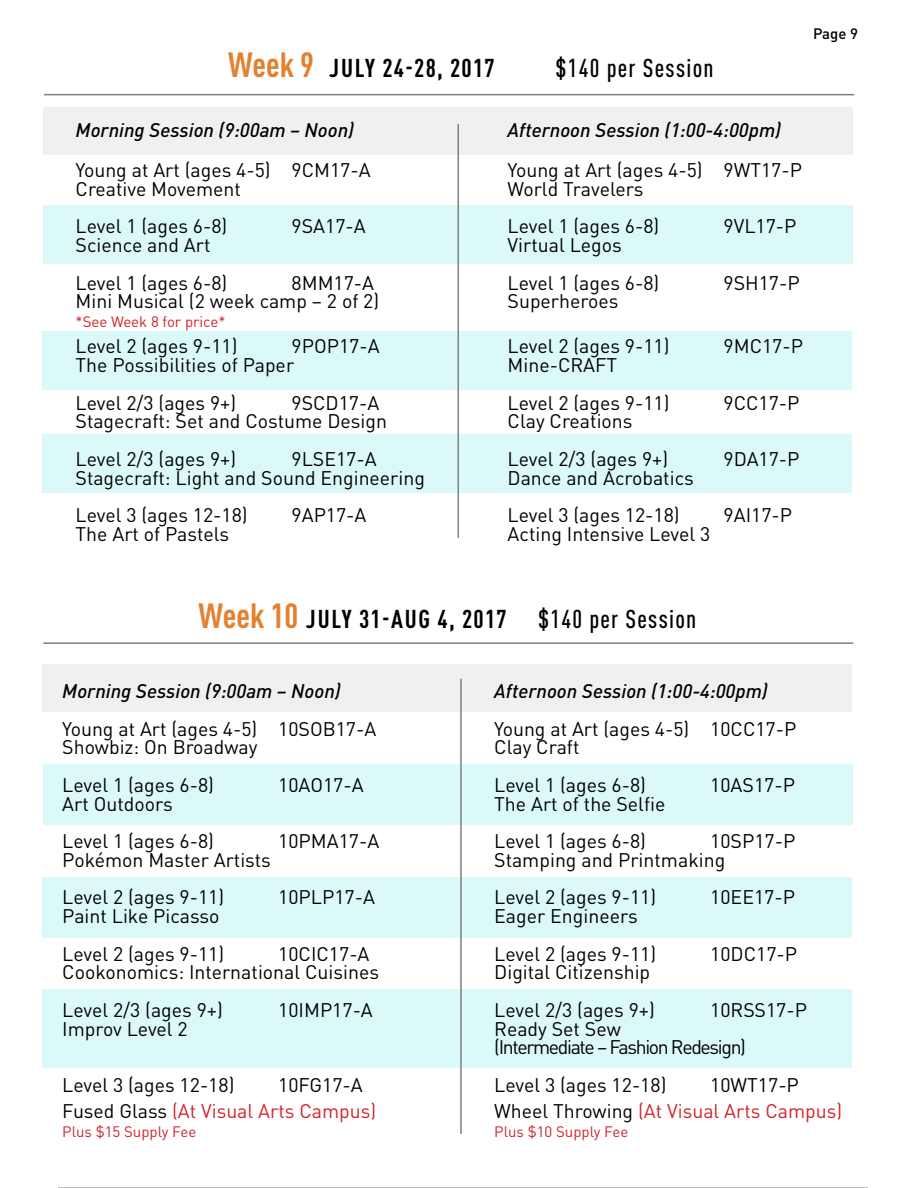
<style>
.page{position:relative;width:918px;height:1188px;background:#fff}
.page>*{position:absolute;margin:0;border:0;box-sizing:border-box;transform-origin:0 0}
.t1{font:700 condensed 25.5px "DIN Pro";letter-spacing:.05em;color:#000}
.t2{font:500 condensed 25.5px "DIN Pro";letter-spacing:.05em;color:#000}
.t3{font:19.5px "DIN Pro";color:#000}
.t4{font:italic 500 19.5px "DIN Pro";color:#000}
.t5{font:19.5px "DIN Pro";color:#d2232a}
.t6{font:19.5px/18.8px "DIN Pro";letter-spacing:-.07em;color:#000}
.t7{font:15px "DIN Pro";color:#d2232a}
.t8{font:500 15px "DIN Pro";color:#000}
.s1{font-size:34.5px;color:#e38131}
.s2{font-weight:500}
.s3{color:#000}
</style>
<div class="page">
<div style="left:43px;top:764px;width:810px;height:61px;background:#dcf9f9"></div>
<div style="left:42px;top:878px;width:810px;height:60px;background:#dcf9f9"></div>
<div style="left:43px;top:205px;width:810px;height:59px;background:#dcf9f9"></div>
<div style="left:42px;top:331px;width:810px;height:59px;background:#dcf9f9"></div>
<div style="left:42px;top:434px;width:810px;height:59px;background:#dcf9f9"></div>
<div style="left:42px;top:989px;width:810px;height:78px;background:#dcf9f9"></div>
<div style="left:43px;top:107px;width:810px;height:48px;background:#f0f0f0"></div>
<div style="left:42px;top:664px;width:810px;height:48px;background:#f0f0f0"></div>
<hr style="left:458px;top:124px;width:1px;height:414px;background:#808080">
<hr style="left:460px;top:679px;width:2px;height:455px;background:#808080">
<hr style="left:44px;top:94px;width:810px;height:1px;background:#808080">
<hr style="left:43px;top:642px;width:810px;height:2px;background:#808080">
<hr style="left:58px;top:1187px;width:810px;height:1px;background:#808080">
<h1 class="t1" style="left:228px;top:49px;width:268px"><span class="s1">Week 9</span> July 24-28, 2017</h1>
<h1 class="t2" style="left:555px;top:49px;width:160px">$140 per Session</h1>
<p class="t8" style="left:813px;top:21px;width:47px">Page 9</p>
<p class="t4" style="left:76px;top:115px;width:280px">Morning Session (9:00am – Noon)</p>
<p class="t4" style="left:508px;top:115px;width:275px">Afternoon Session (1:00-4:00pm)</p>
<p class="t3" style="left:76px;top:157px;width:297px">Young at Art (ages 4-5) 9CM17-A</p>
<p class="t3" style="left:508px;top:157px;width:296px">Young at Art (ages 4-5) 9WT17-P</p>
<p class="t3" style="left:76px;top:176px;width:167px">Creative Movement</p>
<p class="t3" style="left:508px;top:176px;width:137px">World Travelers</p>
<p class="t3" style="left:76px;top:213px;width:153px">Level 1 (ages 6-8)</p>
<p class="t3" style="left:292px;top:213px;width:76px">9SA17-A</p>
<p class="t3" style="left:508px;top:213px;width:153px">Level 1 (ages 6-8)</p>
<p class="t3" style="left:724px;top:213px;width:74px">9VL17-P</p>
<p class="t3" style="left:76px;top:232px;width:136px">Science and Art</p>
<p class="t3" style="left:508px;top:232px;width:116px">Virtual Legos</p>
<p class="t3" style="left:76px;top:269px;width:153px">Level 1 (ages 6-8)</p>
<p class="t3" style="left:292px;top:269px;width:84px">8MM17-A</p>
<p class="t3" style="left:508px;top:269px;width:153px">Level 1 (ages 6-8)</p>
<p class="t3" style="left:724px;top:269px;width:78px">9SH17-P</p>
<p class="t3" style="left:76px;top:288px;width:305px">Mini Musical (2 week camp – 2 of 2)</p>
<p class="t3" style="left:508px;top:288px;width:112px">Superheroes</p>
<p class="t7" style="left:76px;top:311px;width:151px">*See Week 8 for price*</p>
<p class="t3" style="left:76px;top:333px;width:164px">Level 2 (ages 9-11)</p>
<p class="t3" style="left:292px;top:333px;width:90px">9POP17-A</p>
<p class="t3" style="left:508px;top:333px;width:164px">Level 2 (ages 9-11)</p>
<p class="t3" style="left:724px;top:333px;width:81px">9MC17-P</p>
<p class="t3" style="left:76px;top:352px;width:220px">The Possibilities of Paper</p>
<p class="t3" style="left:508px;top:352px;width:111px">Mine-CRAFT</p>
<p class="t3" style="left:76px;top:389px;width:162px">Level 2/3 (ages 9+)</p>
<p class="t3" style="left:292px;top:389px;width:89px">9SCD17-A</p>
<p class="t3" style="left:508px;top:389px;width:164px">Level 2 (ages 9-11)</p>
<p class="t3" style="left:724px;top:389px;width:77px">9CC17-P</p>
<p class="t3" style="left:76px;top:408px;width:313px">Stagecraft: Set and Costume Design</p>
<p class="t3" style="left:508px;top:408px;width:126px">Clay Creations</p>
<p class="t3" style="left:76px;top:446px;width:162px">Level 2/3 (ages 9+)</p>
<p class="t3" style="left:292px;top:446px;width:87px">9LSE17-A</p>
<p class="t3" style="left:508px;top:446px;width:162px">Level 2/3 (ages 9+)</p>
<p class="t3" style="left:724px;top:446px;width:77px">9DA17-P</p>
<p class="t3" style="left:76px;top:464px;width:351px">Stagecraft: Light and Sound Engineering</p>
<p class="t3" style="left:508px;top:464px;width:188px">Dance and Acrobatics</p>
<p class="t3" style="left:76px;top:502px;width:174px">Level 3 (ages 12-18)</p>
<p class="t3" style="left:292px;top:502px;width:76px">9AP17-A</p>
<p class="t3" style="left:508px;top:502px;width:174px">Level 3 (ages 12-18)</p>
<p class="t3" style="left:724px;top:502px;width:70px">9AI17-P</p>
<p class="t3" style="left:76px;top:521px;width:155px">The Art of Pastels</p>
<p class="t3" style="left:508px;top:521px;width:204px">Acting Intensive Level 3</p>
<h1 class="t1" style="left:198px;top:599px;width:499px"><span class="s1">Week 10</span> July 31-Aug 4, 2017 <span class="s2">$140 per Session</span></h1>
<p class="t4" style="left:62px;top:675px;width:280px">Morning Session (9:00am – Noon)</p>
<p class="t4" style="left:494px;top:675px;width:275px">Afternoon Session (1:00-4:00pm)</p>
<p class="t3" style="left:62px;top:715px;width:316px">Young at Art (ages 4-5) 10SOB17-A</p>
<p class="t3" style="left:494px;top:715px;width:304px">Young at Art (ages 4-5) 10CC17-P</p>
<p class="t3" style="left:62px;top:734px;width:197px">Showbiz: On Broadway</p>
<p class="t3" style="left:494px;top:734px;width:87px">Clay Craft</p>
<p class="t3" style="left:62px;top:772px;width:153px">Level 1 (ages 6-8)</p>
<p class="t3" style="left:278px;top:772px;width:87px">10AO17-A</p>
<p class="t3" style="left:494px;top:772px;width:153px">Level 1 (ages 6-8)</p>
<p class="t3" style="left:710px;top:772px;width:86px">10AS17-P</p>
<p class="t3" style="left:62px;top:790px;width:112px">Art Outdoors</p>
<p class="t3" style="left:494px;top:790px;width:173px">The Art of the Selfie</p>
<p class="t3" style="left:62px;top:828px;width:153px">Level 1 (ages 6-8)</p>
<p class="t3" style="left:278px;top:828px;width:103px">10PMA17-A</p>
<p class="t3" style="left:494px;top:828px;width:153px">Level 1 (ages 6-8)</p>
<p class="t3" style="left:710px;top:828px;width:87px">10SP17-P</p>
<p class="t3" style="left:62px;top:847px;width:210px">Pokémon Master Artists</p>
<p class="t3" style="left:494px;top:847px;width:233px">Stamping and Printmaking</p>
<p class="t3" style="left:62px;top:884px;width:164px">Level 2 (ages 9-11)</p>
<p class="t3" style="left:278px;top:884px;width:98px">10PLP17-A</p>
<p class="t3" style="left:494px;top:884px;width:164px">Level 2 (ages 9-11)</p>
<p class="t3" style="left:710px;top:884px;width:86px">10EE17-P</p>
<p class="t3" style="left:62px;top:903px;width:159px">Paint Like Picasso</p>
<p class="t3" style="left:494px;top:903px;width:145px">Eager Engineers</p>
<p class="t3" style="left:62px;top:940px;width:164px">Level 2 (ages 9-11)</p>
<p class="t3" style="left:278px;top:940px;width:93px">10CIC17-A</p>
<p class="t3" style="left:494px;top:940px;width:164px">Level 2 (ages 9-11)</p>
<p class="t3" style="left:710px;top:940px;width:88px">10DC17-P</p>
<p class="t3" style="left:62px;top:959px;width:318px">Cookonomics: International Cuisines</p>
<p class="t3" style="left:494px;top:959px;width:157px">Digital Citizenship</p>
<p class="t3" style="left:62px;top:997px;width:162px">Level 2/3 (ages 9+)</p>
<p class="t3" style="left:278px;top:997px;width:96px">10IMP17-A</p>
<p class="t3" style="left:494px;top:997px;width:162px">Level 2/3 (ages 9+)</p>
<p class="t3" style="left:710px;top:997px;width:98px">10RSS17-P</p>
<p class="t3" style="left:62px;top:1015px;width:127px">Improv Level 2</p>
<p class="t6" style="left:494px;top:1018px;width:253px">Ready Set Sew<br>(Intermediate – Fashion Redesign)</p>
<p class="t3" style="left:62px;top:1072px;width:174px">Level 3 (ages 12-18)</p>
<p class="t3" style="left:278px;top:1072px;width:86px">10FG17-A</p>
<p class="t3" style="left:494px;top:1072px;width:174px">Level 3 (ages 12-18)</p>
<p class="t3" style="left:710px;top:1072px;width:90px">10WT17-P</p>
<p class="t5" style="left:62px;top:1098px;width:315px"><span class="s3">Fused Glass</span> (At Visual Arts Campus)</p>
<p class="t5" style="left:494px;top:1098px;width:349px"><span class="s3">Wheel Throwing</span> (At Visual Arts Campus)</p>
<p class="t7" style="left:62px;top:1121px;width:136px">Plus $15 Supply Fee</p>
<p class="t7" style="left:494px;top:1121px;width:136px">Plus $10 Supply Fee</p>
</div>
